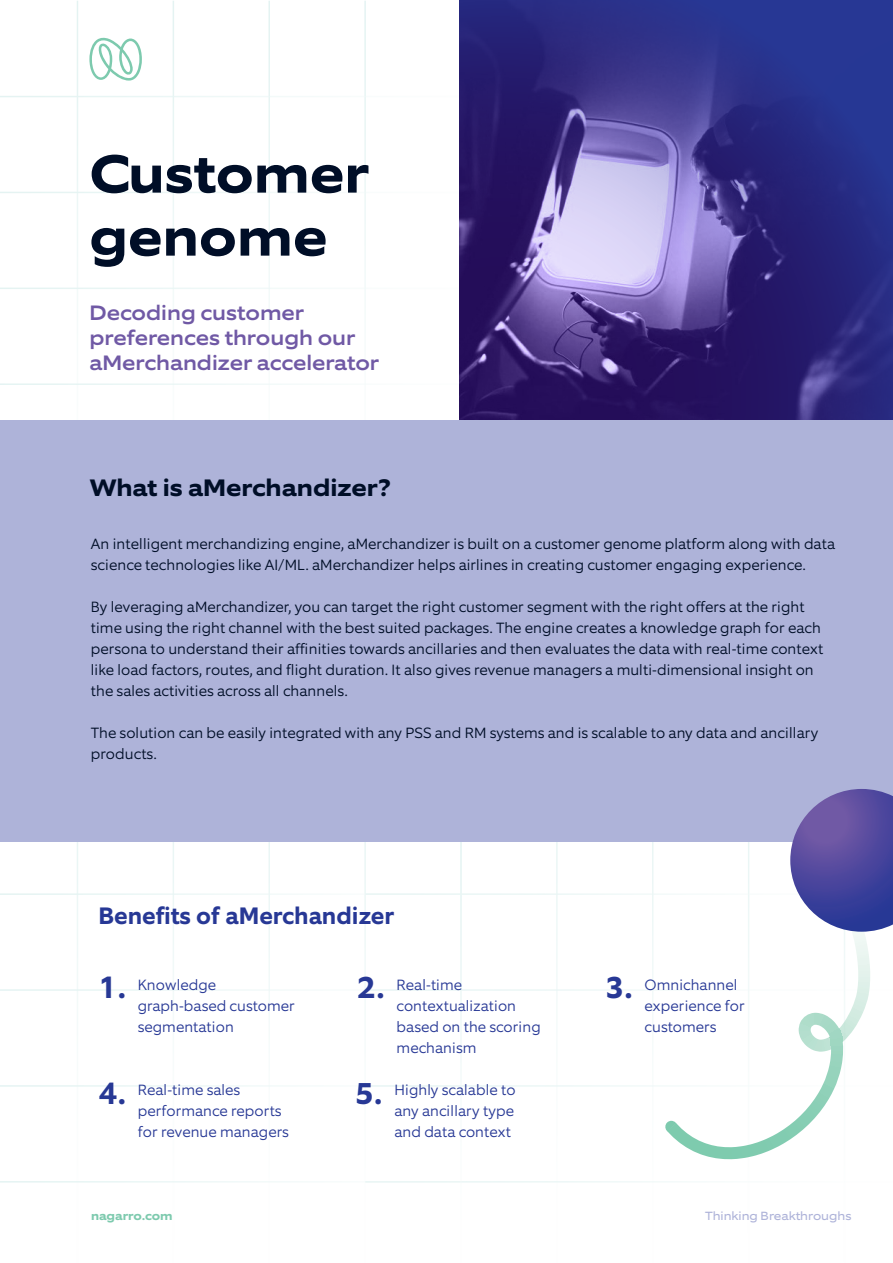
<style>
.page{position:relative;width:893px;height:1263px;background:#fff}
.page>*{position:absolute;margin:0;border:0;box-sizing:border-box;transform-origin:0 0}
.t1{font:700 54px/63px "Equip Extended";color:#000e27}
.t2{font:700 31.5px "Equip";color:#273895}
.t3{font:700 24px "Equip";color:#273895}
.t4{font:700 24px "Equip Extended";color:#000e27}
.t5{font:500 21px/25.2px "Equip Extended";color:#7059a5}
.t6{font:300 15px/21px "Equip";color:#000e27}
.t7{font:300 15px/21px "Equip";color:#273895}
.t8{font:12px "Equip Extended";color:#aeb3d9}
.t9{font:700 12px "Equip Extended";color:#7dcaae}
.s1{font-weight:700;font-size:31.5px}
</style>
<div class="page">
<svg style="left:667px;top:872px;width:191px;height:287px"></svg>
<svg style="left:665px;top:1121px;width:11px;height:10px"></svg>
<svg style="left:460px;top:0;width:433px;height:421px;background:#443c8a"></svg>
<div style="left:0;top:421px;width:893px;height:421px;background:#aeb3d9"></div>
<svg style="left:790px;top:789px;width:103px;height:143px"></svg>
<svg style="left:89px;top:37px;width:53px;height:44px"></svg>
<h1 class="t1" style="left:89px;top:143px;width:281px">Customer genome</h1>
<h3 class="t5" style="left:89px;top:300px;width:291px">Decoding customer preferences through our aMerchandizer accelerator</h3>
<h3 class="t4" style="left:89px;top:472px;width:303px">What is aMerchandizer?</h3>
<p class="t6" style="left:91px;top:533px;width:746px">An intelligent merchandizing engine, aMerchandizer is built on a customer genome platform along with data science technologies like AI/ML. aMerchandizer helps airlines in creating customer engaging experience.</p>
<p class="t6" style="left:91px;top:596px;width:734px">By leveraging aMerchandizer, you can target the right customer segment with the right offers at the right time using the right channel with the best suited packages. The engine creates a knowledge graph for each persona to understand their affinities towards ancillaries and then evaluates the data with real-time context like load factors, routes, and flight duration. It also gives revenue managers a multi-dimensional insight on the sales activities across all channels.</p>
<p class="t6" style="left:91px;top:722px;width:729px">The solution can be easily integrated with any PSS and RM systems and is scalable to any data and ancillary products.</p>
<h3 class="t3" style="left:98px;top:900px;width:297px">Benefits of aMerchandizer</h3>
<h2 class="t2" style="left:98px;top:967px;width:29px">1.</h2>
<p class="t7" style="left:138px;top:974px;width:159px">Knowledge graph-based customer segmentation</p>
<p class="t7" style="left:397px;top:974px;width:146px;text-indent:-39px"><span class="s1">2.</span> Real-time contextualization based on the scoring mechanism</p>
<p class="t7" style="left:645px;top:974px;width:102px;text-indent:-39px"><span class="s1">3.</span> Omnichannel experience for customers</p>
<p class="t7" style="left:138px;top:1080px;width:153px;text-indent:-39px"><span class="s1">4.</span> Real-time sales performance reports for revenue managers</p>
<p class="t7" style="left:394px;top:1080px;width:123px;text-align:justify;text-indent:-39px"><span class="s1">5.</span> Highly scalable to any ancillary type and data context</p>
<p class="t9" style="left:91px;top:1208px;width:83px">nagarro.com</p>
<p class="t8" style="left:705px;top:1208px;width:148px">Thinking Breakthroughs</p>
</div>
